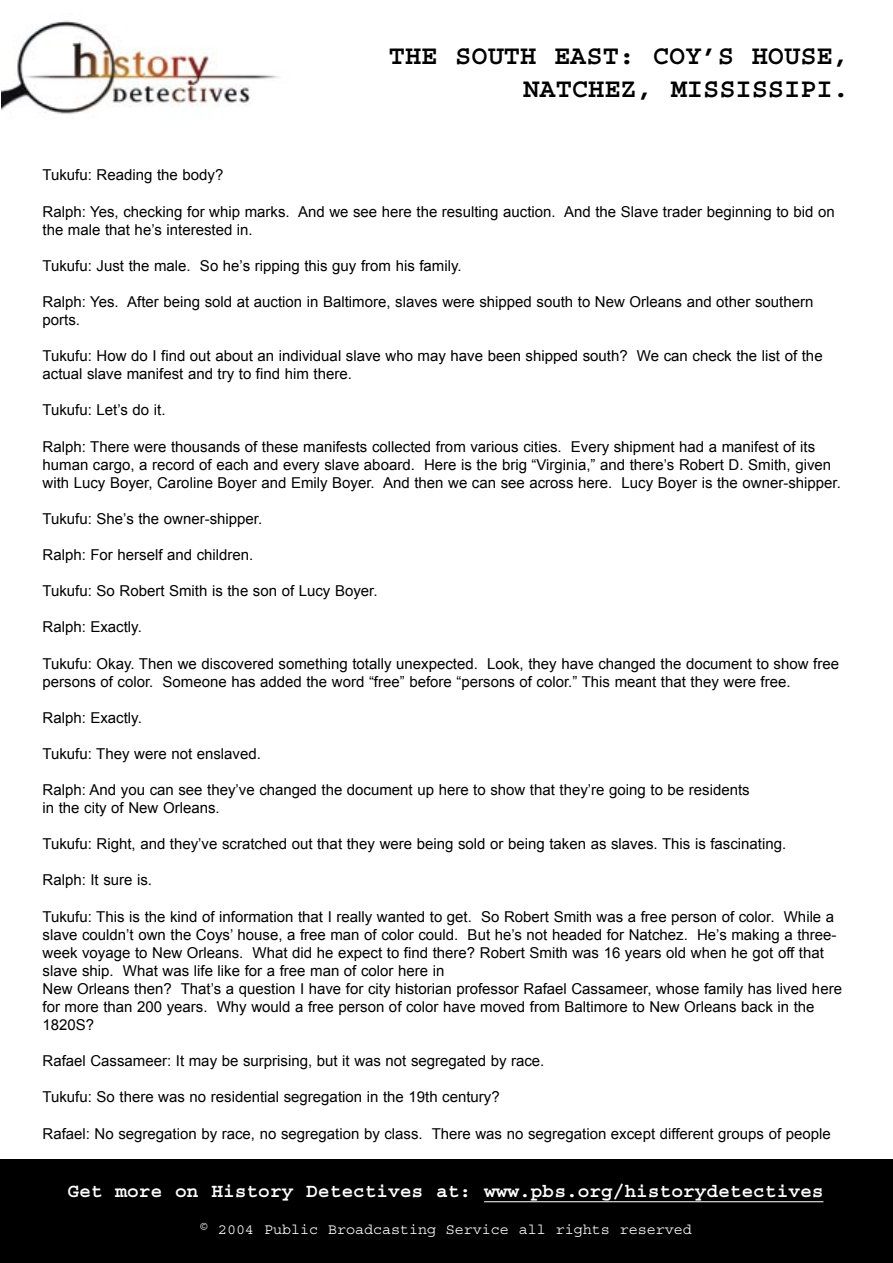
<style>
.page{position:relative;width:893px;height:1263px;background:#fff}
.page>*{position:absolute;margin:0;border:0;box-sizing:border-box;transform-origin:0 0}
.t1{font:700 27px/32.5px "Courier";color:#000;text-align:right}
.t2{font:700 19.5px "Courier";color:#fff}
.Plain_Text{font:15px/18px "Arial";color:#000}
.t3{font:15px "Courier";color:#fff}
</style>
<div class="page">
<img style="left:1px;top:20px;width:277px;height:94px">
<div style="left:0;top:1159px;width:893px;height:104px;background:#000"></div>
<hr style="left:484px;top:1201px;width:339px;height:1px;background:#fff">
<p class="t1" style="left:389px;top:40px;width:462px">THE SOUTH EAST: COY’S HOUSE,<br>NATCHEZ, MISSISSIPI.</p>
<p class="Plain_Text" style="left:43px;top:166px;width:182px">Tukufu: Reading the body?</p>
<p class="Plain_Text" style="left:43px;top:202px;width:794px">Ralph: Yes, checking for whip marks. And we see here the resulting auction. And the Slave trader beginning to bid on the male that he’s interested in.</p>
<p class="Plain_Text" style="left:43px;top:257px;width:421px">Tukufu: Just the male. So he’s ripping this guy from his family.</p>
<p class="Plain_Text" style="left:43px;top:293px;width:772px">Ralph: Yes. After being sold at auction in Baltimore, slaves were shipped south to New Orleans and other southern ports.</p>
<p class="Plain_Text" style="left:43px;top:347px;width:782px">Tukufu: How do I find out about an individual slave who may have been shipped south? We can check the list of the actual slave manifest and try to find him there.</p>
<p class="Plain_Text" style="left:43px;top:401px;width:124px">Tukufu: Let’s do it.</p>
<p class="Plain_Text" style="left:43px;top:437px;width:800px">Ralph: There were thousands of these manifests collected from various cities. Every shipment had a manifest of its human cargo, a record of each and every slave aboard. Here is the brig “Virginia,” and there’s Robert D. Smith, given with Lucy Boyer, Caroline Boyer and Emily Boyer. And then we can see across here. Lucy Boyer is the owner-shipper.</p>
<p class="Plain_Text" style="left:43px;top:510px;width:221px">Tukufu: She’s the owner-shipper.</p>
<p class="Plain_Text" style="left:43px;top:546px;width:212px">Ralph: For herself and children.</p>
<p class="Plain_Text" style="left:43px;top:582px;width:337px">Tukufu: So Robert Smith is the son of Lucy Boyer.</p>
<p class="Plain_Text" style="left:43px;top:618px;width:101px">Ralph: Exactly.</p>
<p class="Plain_Text" style="left:43px;top:654px;width:798px">Tukufu: Okay. Then we discovered something totally unexpected. Look, they have changed the document to show free persons of color. Someone has added the word “free” before “persons of color.” This meant that they were free.</p>
<p class="Plain_Text" style="left:43px;top:709px;width:101px">Ralph: Exactly.</p>
<p class="Plain_Text" style="left:43px;top:745px;width:220px">Tukufu: They were not enslaved.</p>
<p class="Plain_Text" style="left:43px;top:781px;width:709px">Ralph: And you can see they’ve changed the document up here to show that they’re going to be residents</p>
<p class="Plain_Text" style="left:43px;top:799px;width:179px">in the city of New Orleans.</p>
<p class="Plain_Text" style="left:43px;top:835px;width:745px">Tukufu: Right, and they’ve scratched out that they were being sold or being taken as slaves. This is fascinating.</p>
<p class="Plain_Text" style="left:43px;top:871px;width:111px">Ralph: It sure is.</p>
<p class="Plain_Text" style="left:43px;top:907px;width:795px">Tukufu: This is the kind of information that I really wanted to get. So Robert Smith was a free person of color. While a slave couldn’t own the Coys’ house, a free man of color could. But he’s not headed for Natchez. He’s making a three&shy;week voyage to New Orleans. What did he expect to find there? Robert Smith was 16 years old when he got off that slave ship. What was life like for a free man of color here in</p>
<p class="Plain_Text" style="left:43px;top:980px;width:801px">New Orleans then? That’s a question I have for city historian professor Rafael Cassameer, whose family has lived here for more than 200 years. Why would a free person of color have moved from Baltimore to New Orleans back in the<br>1820S?</p>
<p class="Plain_Text" style="left:43px;top:1052px;width:503px">Rafael Cassameer: It may be surprising, but it was not segregated by race.</p>
<p class="Plain_Text" style="left:43px;top:1088px;width:459px">Tukufu: So there was no residential segregation in the 19th century?</p>
<p class="Plain_Text" style="left:43px;top:1124px;width:790px">Rafael: No segregation by race, no segregation by class. There was no segregation except different groups of people</p>
<p class="t2" style="left:68px;top:1181px;width:757px">Get more on History Detectives at: www.pbs.org/historydetectives</p>
<p class="t3" style="left:199px;top:1221px;width:494px">© 2004 Public Broadcasting Service all rights reserved</p>
</div>
